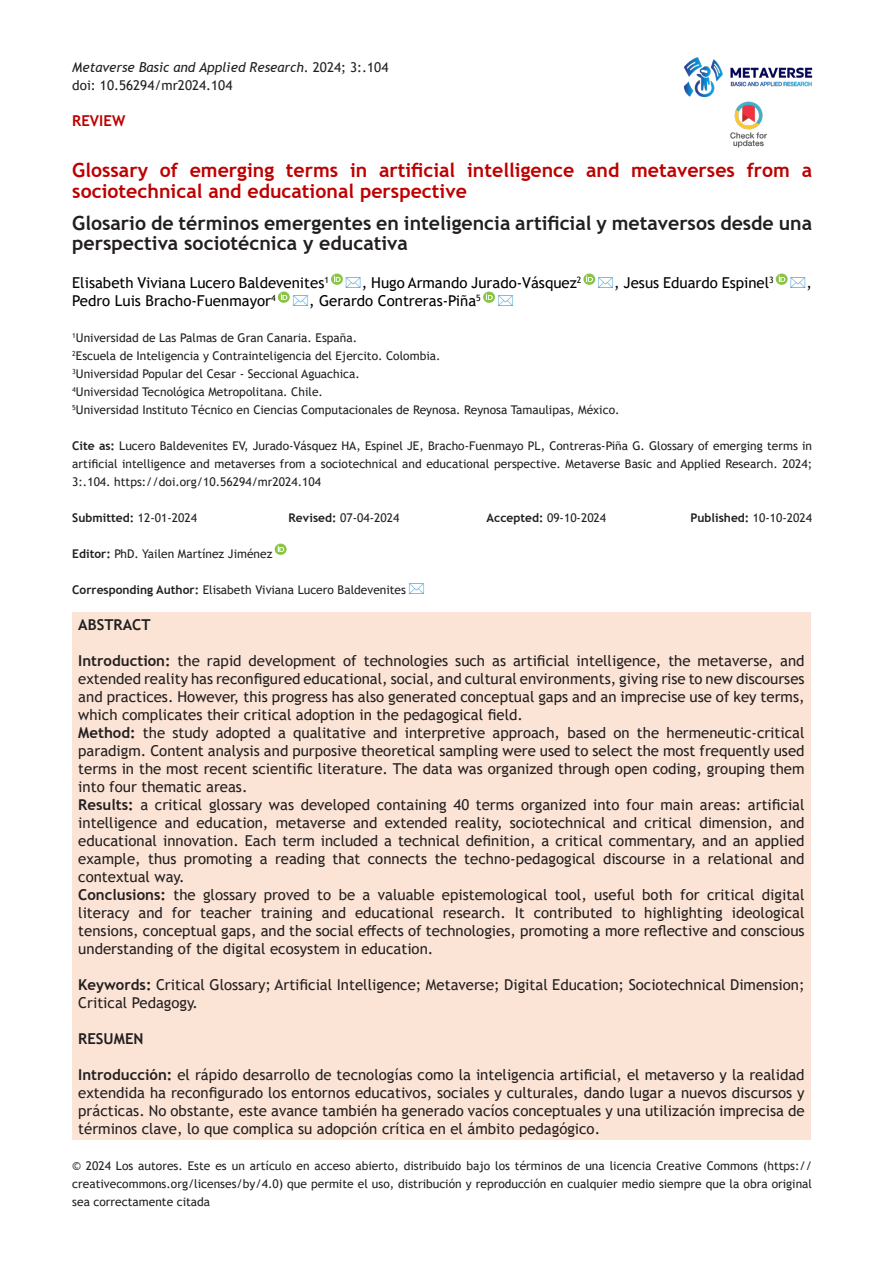
<style>
.page{position:relative;width:893px;height:1263px;background:#fff}
.page>*{position:absolute;margin:0;border:0;box-sizing:border-box;transform-origin:0 0}
.t1{font:700 19.5px/19.5px "Trebuchet MS";color:#231f20}
.t2{font:700 19.5px/21px "Trebuchet MS";color:#be0000}
.t3{font:15px/18px "Trebuchet MS";color:#231f20;text-align:justify}
.t4{font:15px "Trebuchet MS";color:#000}
.t5{font:700 15px "Trebuchet MS";color:#231f20}
.t6{font:700 15px "Trebuchet MS";color:#be0000}
.t7{font:italic 13.5px "Trebuchet MS";color:#231f20}
.t8{font:13.5px "Trebuchet MS";color:#231f20}
.t9{font:12px/18px "Trebuchet MS";color:#231f20;text-align:justify}
.t10{font:700 12px "Trebuchet MS";color:#231f20}
.s1{font-style:normal}
.s2{font-weight:700}
.s3{font-weight:400}
</style>
<div class="page">
<div style="left:72px;top:612px;width:739px;height:528px;background:#fbe4d5"></div>
<svg style="left:275px;top:544px;width:12px;height:11px"></svg>
<img style="left:683px;top:57px;width:130px;height:40px">
<img style="left:730px;top:101px;width:38px;height:47px">
<svg style="left:331px;top:274px;width:12px;height:11px"></svg>
<svg style="left:583px;top:274px;width:13px;height:11px"></svg>
<svg style="left:776px;top:274px;width:12px;height:11px"></svg>
<svg style="left:278px;top:292px;width:12px;height:11px"></svg>
<svg style="left:483px;top:292px;width:12px;height:11px"></svg>
<p class="t7" style="left:72px;top:59px;width:318px">Metaverse Basic and Applied Research<span class="s1">. 2024; 3:.104</span></p>
<p class="t8" style="left:72px;top:77px;width:162px">doi: 10.56294/mr2024.104</p>
<p class="t6" style="left:72px;top:111px;width:54px">REVIEW</p>
<p class="t2" style="left:72px;top:159px;width:741px">Glossary of emerging terms in artificial intelligence and metaverses from a sociotechnical and educational perspective</p>
<p class="t1" style="left:72px;top:214px;width:741px">Glosario de términos emergentes en inteligencia artificial y metaversos desde una perspectiva sociotécnica y educativa</p>
<p class="t4" style="left:72px;top:273px;width:258px">Elisabeth Viviana Lucero Baldevenites<sup>1</sup></p>
<p class="t4" style="left:362px;top:273px;width:221px">, Hugo Armando Jurado-Vásquez<sup>2</sup></p>
<p class="t4" style="left:614px;top:273px;width:161px">, Jesus Eduardo Espinel<sup>3</sup></p>
<p class="t4" style="left:807px;top:273px;width:7px">,</p>
<p class="t4" style="left:72px;top:291px;width:205px">Pedro Luis Bracho-Fuenmayor<sup>4</sup></p>
<p class="t4" style="left:309px;top:291px;width:173px">, Gerardo Contreras-Piña<sup>5</sup></p>
<p class="t9" style="left:72px;top:329px;width:286px"><sup>1</sup>Universidad de Las Palmas de Gran Canaria. España.</p>
<p class="t9" style="left:72px;top:347px;width:370px"><sup>2</sup>Escuela de Inteligencia y Contrainteligencia del Ejercito. Colombia.</p>
<p class="t9" style="left:72px;top:365px;width:289px"><sup>3</sup>Universidad Popular del Cesar - Seccional Aguachica.</p>
<p class="t9" style="left:72px;top:383px;width:252px"><sup>4</sup>Universidad Tecnológica Metropolitana. Chile.</p>
<p class="t9" style="left:72px;top:401px;width:549px"><sup>5</sup>Universidad Instituto Técnico en Ciencias Computacionales de Reynosa. Reynosa Tamaulipas, México.</p>
<p class="t9" style="left:72px;top:437px;width:741px"><span class="s2">Cite as:</span> Lucero Baldevenites EV, Jurado-Vásquez HA, Espinel JE, Bracho-Fuenmayo PL, Contreras-Piña G. Glossary of emerging terms in artificial intelligence and metaverses from a sociotechnical and educational perspective. Metaverse Basic and Applied Research. 2024; 3:.104. https://doi.org/10.56294/mr2024.104</p>
<p class="t10" style="left:72px;top:510px;width:126px">Submitted: <span class="s3">12-01-2024</span></p>
<p class="t9" style="left:289px;top:509px;width:112px"><span class="s2">Revised:</span> 07-04-2024</p>
<p class="t9" style="left:487px;top:509px;width:121px"><span class="s2">Accepted:</span> 09-10-2024</p>
<p class="t10" style="left:690px;top:510px;width:123px">Published: <span class="s3">10-10-2024</span></p>
<p class="t9" style="left:72px;top:545px;width:202px"><span class="s2">Editor:</span> PhD. Yailen Martínez Jiménez</p>
<p class="t9" style="left:72px;top:581px;width:335px"><span class="s2">Corresponding Author:</span> Elisabeth Viviana Lucero Baldevenites</p>
<p class="t5" style="left:78px;top:615px;width:74px">ABSTRACT</p>
<p class="t3" style="left:78px;top:652px;width:728px"><span class="s2">Introduction:</span> the rapid development of technologies such as artificial intelligence, the metaverse, and extended reality has reconfigured educational, social, and cultural environments, giving rise to new discourses and practices. However, this progress has also generated conceptual gaps and an imprecise use of key terms, which complicates their critical adoption in the pedagogical field.</p>
<p class="t3" style="left:78px;top:724px;width:728px"><span class="s2">Method:</span> the study adopted a qualitative and interpretive approach, based on the hermeneutic-critical paradigm. Content analysis and purposive theoretical sampling were used to select the most frequently used terms in the most recent scientific literature. The data was organized through open coding, grouping them into four thematic areas.</p>
<p class="t3" style="left:78px;top:796px;width:728px"><span class="s2">Results:</span> a critical glossary was developed containing 40 terms organized into four main areas: artificial intelligence and education, metaverse and extended reality, sociotechnical and critical dimension, and educational innovation. Each term included a technical definition, a critical commentary, and an applied example, thus promoting a reading that connects the techno-pedagogical discourse in a relational and contextual way.</p>
<p class="t3" style="left:78px;top:886px;width:728px"><span class="s2">Conclusions:</span> the glossary proved to be a valuable epistemological tool, useful both for critical digital literacy and for teacher training and educational research. It contributed to highlighting ideological tensions, conceptual gaps, and the social effects of technologies, promoting a more reflective and conscious understanding of the digital ecosystem in education.</p>
<p class="t3" style="left:78px;top:976px;width:728px"><span class="s2">Keywords:</span> Critical Glossary; Artificial Intelligence; Metaverse; Digital Education; Sociotechnical Dimension;<br>Critical Pedagogy.</p>
<p class="t5" style="left:78px;top:1029px;width:67px">RESUMEN</p>
<p class="t3" style="left:78px;top:1066px;width:728px"><span class="s2">Introducción:</span> el rápido desarrollo de tecnologías como la inteligencia artificial, el metaverso y la realidad extendida ha reconfigurado los entornos educativos, sociales y culturales, dando lugar a nuevos discursos y prácticas. No obstante, este avance también ha generado vacíos conceptuales y una utilización imprecisa de términos clave, lo que complica su adopción crítica en el ámbito pedagógico.</p>
<p class="t9" style="left:72px;top:1157px;width:741px">© 2024 Los autores. Este es un artículo en acceso abierto, distribuido bajo los términos de una licencia Creative Commons (https:// creativecommons.org/licenses/by/4.0) que permite el uso, distribución y reproducción en cualquier medio siempre que la obra original sea correctamente citada</p>
</div>
